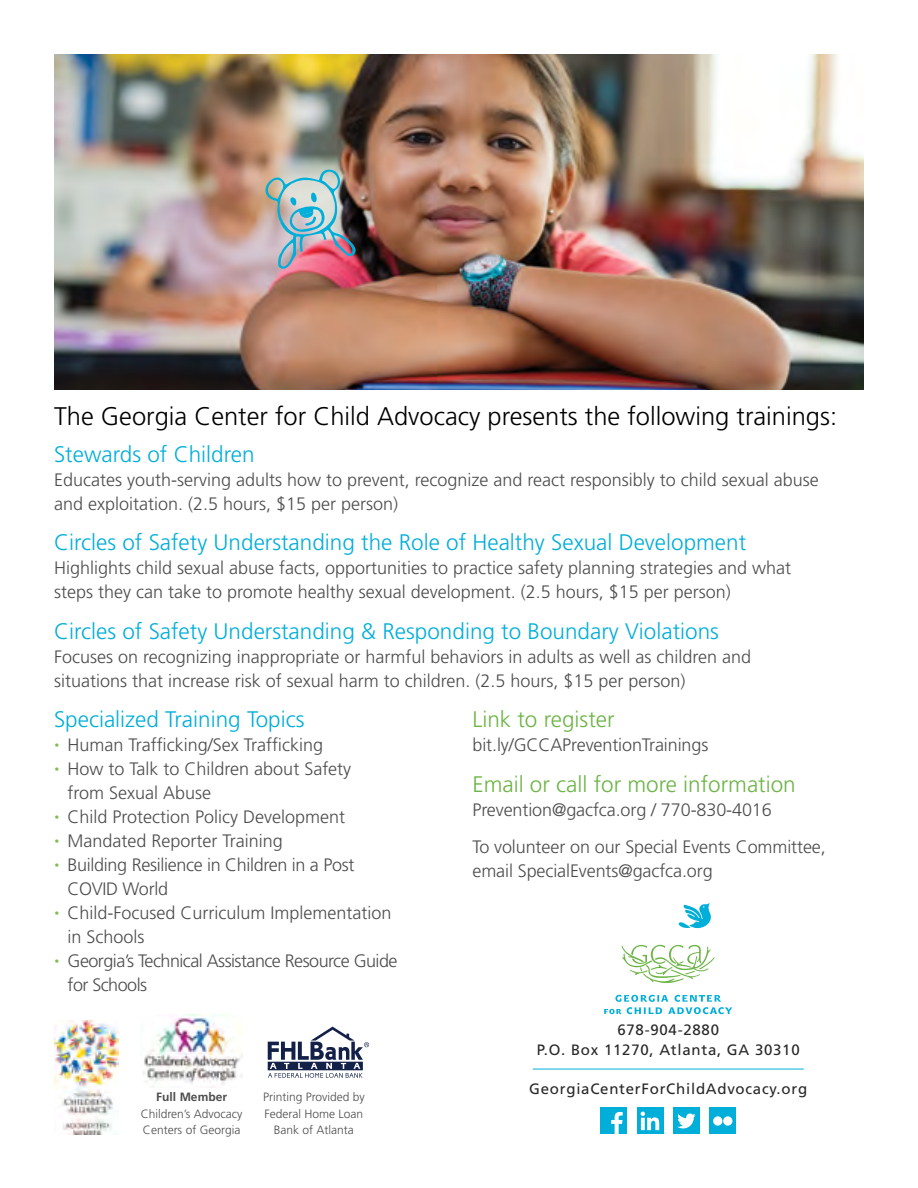
<style>
.page{position:relative;width:918px;height:1188px;background:#fff}
.page>*{position:absolute;margin:0;border:0;box-sizing:border-box;transform-origin:0 0}
.t1{font:300 25.5px "Frutiger";color:#000}
.t2{font:300 22.5px "Frutiger";color:#00aeda}
.t3{font:300 22.5px "Frutiger";color:#6cb445}
.t4{font:300 18px/24px "Frutiger";color:#4d4d4f}
.t5{font:300 18px "Frutiger";letter-spacing:-.03em;color:#4d4d4f}
.t6{font:300 18px "Frutiger";letter-spacing:-.02em;color:#4d4d4f}
.t7{font:15px/19.5px "Frutiger";letter-spacing:.05em;color:#292829;text-align:center}
.t8{font:300 12px/16.5px "Frutiger";color:#4d4d4f;text-align:center}
.t9{font:700 12px "Frutiger";color:#4d4d4f}
.s1{font-weight:900;color:#83bb5a}
</style>
<div class="page">
<img style="left:54px;top:54px;width:810px;height:336px">
<img style="left:265px;top:168px;width:99px;height:102px">
<svg style="left:268px;top:1027px;width:101px;height:51px"></svg>
<img style="left:54px;top:1021px;width:65px;height:114px">
<img style="left:143px;top:1014px;width:99px;height:73px">
<svg style="left:604px;top:995px;width:128px;height:19px"></svg>
<svg style="left:678px;top:903px;width:33px;height:26px"></svg>
<svg style="left:622px;top:945px;width:93px;height:38px"></svg>
<hr style="left:533px;top:1069px;width:271px;height:1px;background:#00aeda">
<svg style="left:637px;top:1108px;width:26px;height:26px"></svg>
<svg style="left:641px;top:1112px;width:18px;height:18px"></svg>
<div style="left:601px;top:1108px;width:26px;height:26px;background:#00aeda"></div>
<svg style="left:611px;top:1112px;width:12px;height:22px"></svg>
<div style="left:673px;top:1108px;width:26px;height:26px;background:#00aeda"></div>
<svg style="left:677px;top:1113px;width:19px;height:15px"></svg>
<div style="left:710px;top:1108px;width:26px;height:26px;background:#00aeda"></div>
<div style="left:713px;top:1116px;width:9px;height:10px;background:#fff;border-radius:50%"></div>
<div style="left:723px;top:1116px;width:9px;height:10px;background:#fff;border-radius:50%"></div>
<h1 class="t1" style="left:54px;top:402px;width:785px">The Georgia Center for Child Advocacy presents the following trainings:</h1>
<p class="t2" style="left:54px;top:441px;width:202px">Stewards of Children</p>
<p class="t4" style="left:54px;top:467px;width:766px">Educates youth-serving adults how to prevent, recognize and react responsibly to child sexual abuse and exploitation. (2.5 hours, $15 per person)</p>
<p class="t2" style="left:54px;top:530px;width:694px">Circles of Safety Understanding the Role of Healthy Sexual Development</p>
<p class="t4" style="left:54px;top:556px;width:739px">Highlights child sexual abuse facts, opportunities to practice safety planning strategies and what steps they can take to promote healthy sexual development. (2.5 hours, $15 per person)</p>
<p class="t2" style="left:54px;top:618px;width:666px">Circles of Safety Understanding &amp; Responding to Boundary Violations</p>
<p class="t4" style="left:54px;top:644px;width:699px">Focuses on recognizing inappropriate or harmful behaviors in adults as well as children and situations that increase risk of sexual harm to children. (2.5 hours, $15 per person)</p>
<p class="t3" style="left:472px;top:707px;width:144px">Link to register</p>
<p class="t4" style="left:472px;top:733px;width:237px">bit.ly/GCCAPreventionTrainings</p>
<p class="t3" style="left:472px;top:771px;width:325px">Email or call for more information</p>
<p class="t4" style="left:472px;top:791px;width:355px;line-height:37.5px">Prevention@gacfca.org / 770-830-4016<br>To volunteer on our Special Events Committee,</p>
<p class="t4" style="left:472px;top:859px;width:242px">email SpecialEvents@gacfca.org</p>
<p class="t2" style="left:54px;top:707px;width:252px">Specialized Training Topics</p>
<p class="t4" style="left:54px;top:733px;width:271px"><span class="s1">·</span> Human Trafficking/Sex Trafficking</p>
<p class="t4" style="left:54px;top:757px;width:299px"><span class="s1">·</span> How to Talk to Children about Safety</p>
<p class="t4" style="left:68px;top:781px;width:145px">from Sexual Abuse</p>
<p class="t4" style="left:54px;top:805px;width:293px"><span class="s1">·</span> Child Protection Policy Development</p>
<p class="t4" style="left:54px;top:829px;width:230px"><span class="s1">·</span> Mandated Reporter Training</p>
<p class="t6" style="left:54px;top:855px;width:302px"><span class="s1">·</span> Building Resilience in Children in a Post</p>
<p class="t6" style="left:68px;top:879px;width:102px">COVID World</p>
<p class="t4" style="left:54px;top:901px;width:339px"><span class="s1">·</span> Child-Focused Curriculum Implementation</p>
<p class="t4" style="left:68px;top:925px;width:79px">in Schools</p>
<p class="t5" style="left:54px;top:951px;width:345px"><span class="s1">·</span> Georgia’s Technical Assistance Resource Guide</p>
<p class="t5" style="left:68px;top:975px;width:81px">for Schools</p>
<p class="t9" style="left:156px;top:1090px;width:72px">Full Member</p>
<p class="t8" style="left:141px;top:1105px;width:103px;text-align:left">Children’s Advocacy<br>Centers of Georgia</p>
<p class="t8" style="left:263px;top:1089px;width:103px">Printing Provided by<br>Federal Home Loan<br>Bank of Atlanta</p>
<p class="t7" style="left:537px;top:1020px;width:265px">678-904-2880<br>P.O. Box 11270, Atlanta, GA 30310</p>
<p class="t7" style="left:529px;top:1079px;width:279px">GeorgiaCenterForChildAdvocacy.org</p>
</div>
